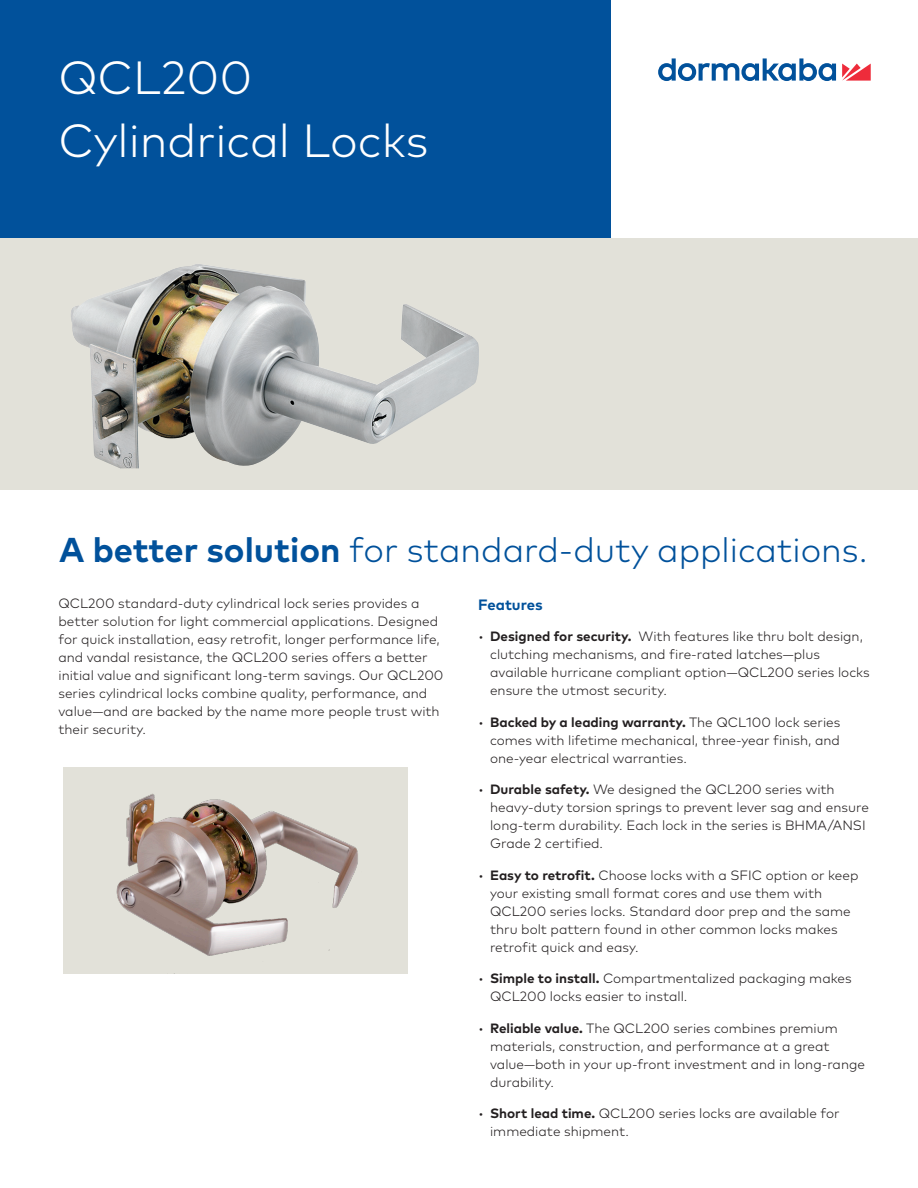
<style>
.page{position:relative;width:918px;height:1188px;background:#fff}
.page>*{position:absolute;margin:0;border:0;box-sizing:border-box;transform-origin:0 0}
.Title_blue_25pt_30pt{font:300 46.5px/63px "Mark Pro";color:#fff}
.Title_14pt_18pt{font:300 34.5px "Mark Pro";color:#01519b}
.Body_Text_9pt_12pt_p{font:700 15px "Mark Pro";letter-spacing:-.005em;color:#01519b}
.Body_Text_9pt_12pt_p-2{font:300 13.5px/18px "Mark Pro";color:#231f20}
.s1{font-weight:700}
</style>
<div class="page">
<div style="left:0;top:238px;width:918px;height:252px;background:#e2e1d9"></div>
<img style="left:71px;top:264px;width:408px;height:205px">
<div style="left:64px;top:767px;width:344px;height:206px;background:#e2e1d9"></div>
<img style="left:116px;top:793px;width:242px;height:163px">
<svg style="left:842px;top:64px;width:29px;height:17px"></svg>
<svg style="left:658px;top:58px;width:178px;height:23px"></svg>
<div style="left:0;top:0;width:611px;height:238px;background:#01519b"></div>
<p class="Title_blue_25pt_30pt" style="left:58px;top:43px;width:372px">QCL200<br>Cylindrical Locks</p>
<p class="Title_14pt_18pt" style="left:59px;top:524px;width:810px"><span class="s1">A better solution</span> for standard-duty applications.</p>
<p class="Body_Text_9pt_12pt_p-2" style="left:58px;top:593px;width:387px">QCL200 standard-duty cylindrical lock series provides a better solution for light commercial applications. Designed for quick installation, easy retrofit, longer performance life, and vandal resistance, the QCL200 series offers a better initial value and significant long-term savings. Our QCL200 series cylindrical locks combine quality, performance, and value—and are backed by the name more people trust with their security.</p>
<p class="Body_Text_9pt_12pt_p" style="left:478px;top:593px;width:66px">Features</p>
<p class="Body_Text_9pt_12pt_p-2" style="left:490px;top:626px;width:381px;text-indent:-12px">• <span class="s1">Designed for security.</span> With features like thru bolt design, clutching mechanisms, and fire-rated latches—plus available hurricane compliant option—QCL200 series locks ensure the utmost security.</p>
<p class="Body_Text_9pt_12pt_p-2" style="left:490px;top:712px;width:352px;text-align:justify;text-indent:-12px">• <span class="s1">Backed by a leading warranty.</span> The QCL100 lock series comes with lifetime mechanical, three-year finish, and one-year electrical warranties.</p>
<p class="Body_Text_9pt_12pt_p-2" style="left:490px;top:779px;width:380px;text-indent:-12px">• <span class="s1">Durable safety.</span> We designed the QCL200 series with heavy-duty torsion springs to prevent lever sag and ensure long-term durability. Each lock in the series is BHMA/ANSI Grade 2 certified.</p>
<p class="Body_Text_9pt_12pt_p-2" style="left:490px;top:865px;width:370px;text-indent:-12px">• <span class="s1">Easy to retrofit.</span> Choose locks with a SFIC option or keep your existing small format cores and use them with QCL200 series locks. Standard door prep and the same thru bolt pattern found in other common locks makes retrofit quick and easy.</p>
<p class="Body_Text_9pt_12pt_p-2" style="left:490px;top:968px;width:363px;text-indent:-12px">• <span class="s1">Simple to install.</span> Compartmentalized packaging makes<br>QCL200 locks easier to install.</p>
<p class="Body_Text_9pt_12pt_p-2" style="left:490px;top:1018px;width:376px;text-indent:-12px">• <span class="s1">Reliable value.</span> The QCL200 series combines premium materials, construction, and performance at a great value—both in your up-front investment and in long-range durability.</p>
<p class="Body_Text_9pt_12pt_p-2" style="left:490px;top:1103px;width:351px;text-indent:-12px">• <span class="s1">Short lead time.</span> QCL200 series locks are available for immediate shipment.</p>
</div>
